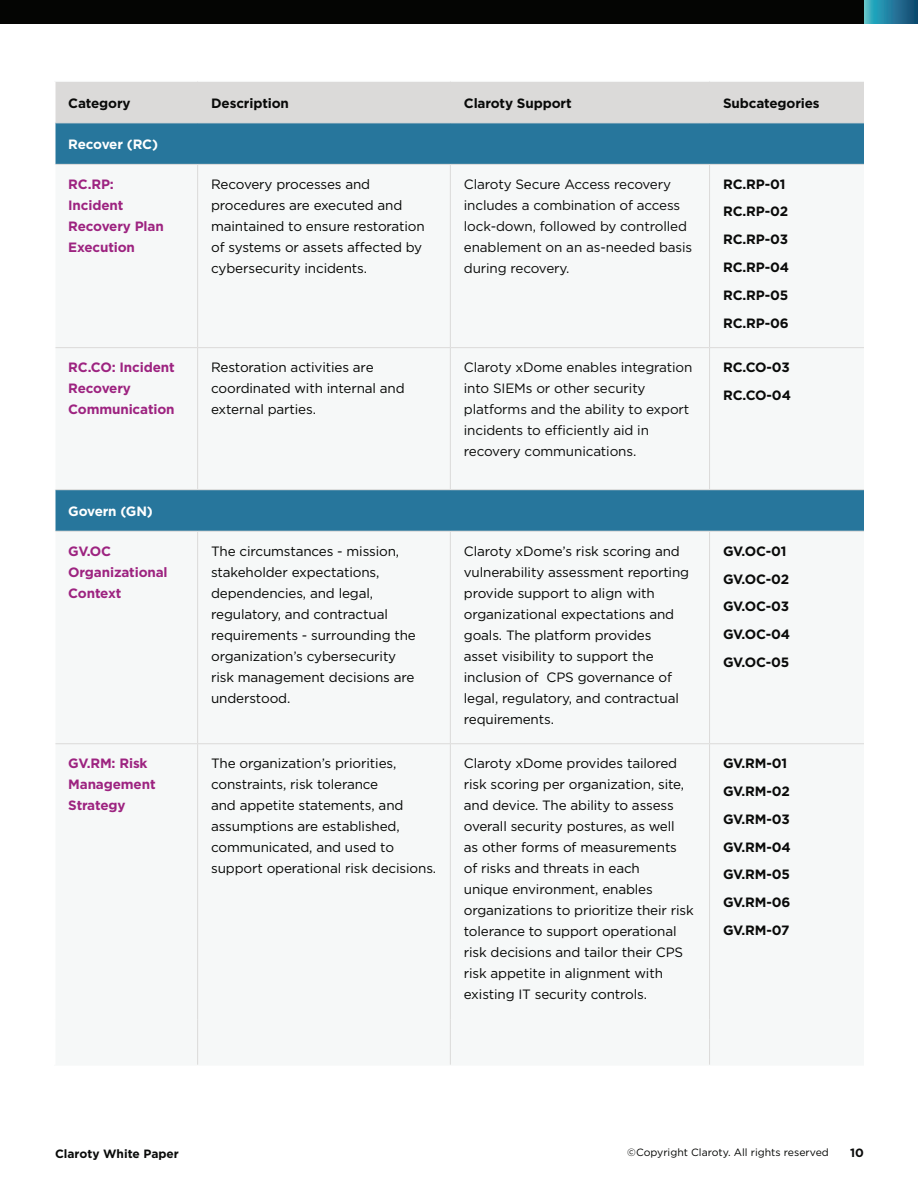
<style>
.page{position:relative;width:918px;height:1188px;background:#fff}
.page>*{position:absolute;margin:0;border:0;box-sizing:border-box;transform-origin:0 0}
.t1{font:13.5px/21px "Gotham";letter-spacing:-.01em;color:#040503}
.t2{font:13.5px/21px "Gotham";letter-spacing:-.01em;color:#090a09}
.t3{font:700 13.5px/27.8px "Gotham";letter-spacing:-.01em;color:#090a09}
.t4{font:700 13.5px/21px "Gotham";letter-spacing:-.01em;color:#9d2380}
.t5{font:700 13.5px "Gotham";letter-spacing:-.01em;color:#fff}
.t6{font:700 12px "Gotham";color:#090a09}
.t7{font:10.5px "Gotham";color:#040503}
</style>
<div class="page">
<div style="left:0;top:0;width:880px;height:24px;background:#040503"></div>
<svg style="left:864px;top:0;width:54px;height:24px"></svg>
<div style="left:56px;top:82px;width:808px;height:40px;background:#dbdad9"></div>
<div style="left:56px;top:123px;width:808px;height:41px;background:#27769c"></div>
<div style="left:56px;top:165px;width:808px;height:900px;background:#f6f8f8"></div>
<hr style="left:54px;top:81px;width:144px;height:1px;background:#f6f8f8">
<hr style="left:198px;top:81px;width:252px;height:1px;background:#f6f8f8">
<hr style="left:450px;top:81px;width:260px;height:1px;background:#f6f8f8">
<hr style="left:710px;top:81px;width:154px;height:1px;background:#f6f8f8">
<hr style="left:54px;top:1065px;width:144px;height:1px;background:#f6f8f8">
<hr style="left:198px;top:1065px;width:252px;height:1px;background:#f6f8f8">
<hr style="left:450px;top:1065px;width:260px;height:1px;background:#f6f8f8">
<hr style="left:710px;top:1065px;width:154px;height:1px;background:#f6f8f8">
<hr style="left:197px;top:82px;width:1px;height:40px;background:#dbdad9">
<hr style="left:450px;top:82px;width:1px;height:40px;background:#dbdad9">
<hr style="left:709px;top:82px;width:1px;height:40px;background:#dbdad9">
<hr style="left:56px;top:122px;width:142px;height:1px;background:#dbdad9">
<hr style="left:198px;top:122px;width:252px;height:1px;background:#dbdad9">
<hr style="left:450px;top:122px;width:260px;height:1px;background:#dbdad9">
<hr style="left:710px;top:122px;width:154px;height:1px;background:#dbdad9">
<hr style="left:56px;top:743px;width:142px;height:1px;background:#dbdad9">
<hr style="left:198px;top:743px;width:252px;height:1px;background:#dbdad9">
<hr style="left:450px;top:743px;width:260px;height:1px;background:#dbdad9">
<hr style="left:710px;top:743px;width:154px;height:1px;background:#dbdad9">
<hr style="left:56px;top:164px;width:142px;height:1px;background:#dbdad9">
<hr style="left:198px;top:164px;width:252px;height:1px;background:#dbdad9">
<hr style="left:197px;top:165px;width:1px;height:182px;background:#dbdad9">
<hr style="left:450px;top:164px;width:260px;height:1px;background:#dbdad9">
<hr style="left:450px;top:165px;width:1px;height:182px;background:#dbdad9">
<hr style="left:710px;top:164px;width:154px;height:1px;background:#dbdad9">
<hr style="left:709px;top:165px;width:1px;height:182px;background:#dbdad9">
<hr style="left:56px;top:347px;width:142px;height:1px;background:#dbdad9">
<hr style="left:198px;top:347px;width:252px;height:1px;background:#dbdad9">
<hr style="left:197px;top:348px;width:1px;height:141px;background:#dbdad9">
<hr style="left:450px;top:347px;width:260px;height:1px;background:#dbdad9">
<hr style="left:450px;top:348px;width:1px;height:141px;background:#dbdad9">
<hr style="left:710px;top:347px;width:154px;height:1px;background:#dbdad9">
<hr style="left:709px;top:348px;width:1px;height:141px;background:#dbdad9">
<hr style="left:56px;top:489px;width:142px;height:1px;background:#dbdad9">
<hr style="left:198px;top:489px;width:252px;height:1px;background:#dbdad9">
<hr style="left:450px;top:489px;width:260px;height:1px;background:#dbdad9">
<hr style="left:710px;top:489px;width:154px;height:1px;background:#dbdad9">
<hr style="left:56px;top:531px;width:142px;height:1px;background:#dbdad9">
<hr style="left:198px;top:531px;width:252px;height:1px;background:#dbdad9">
<hr style="left:197px;top:532px;width:1px;height:211px;background:#dbdad9">
<hr style="left:450px;top:531px;width:260px;height:1px;background:#dbdad9">
<hr style="left:450px;top:532px;width:1px;height:211px;background:#dbdad9">
<hr style="left:710px;top:531px;width:154px;height:1px;background:#dbdad9">
<hr style="left:709px;top:532px;width:1px;height:211px;background:#dbdad9">
<hr style="left:197px;top:744px;width:1px;height:275px;background:#dbdad9">
<hr style="left:450px;top:744px;width:1px;height:275px;background:#dbdad9">
<hr style="left:709px;top:744px;width:1px;height:275px;background:#dbdad9">
<hr style="left:197px;top:1019px;width:1px;height:46px;background:#dbdad9">
<hr style="left:450px;top:1019px;width:1px;height:46px;background:#dbdad9">
<hr style="left:709px;top:1019px;width:1px;height:46px;background:#dbdad9">
<p class="t3" style="left:68px;top:89px;width:64px">Category</p>
<p class="t3" style="left:211px;top:89px;width:79px">Description</p>
<p class="t3" style="left:464px;top:89px;width:109px">Claroty Support</p>
<p class="t3" style="left:723px;top:89px;width:98px">Subcategories</p>
<p class="t5" style="left:68px;top:135px;width:91px">Recover (RC)</p>
<p class="t4" style="left:68px;top:173px;width:97px">RC.RP:<br>Incident<br>Recovery Plan<br>Execution</p>
<p class="t1" style="left:211px;top:173px;width:215px">Recovery processes and procedures are executed and maintained to ensure restoration of systems or assets affected by cybersecurity incidents.</p>
<p class="t2" style="left:464px;top:173px;width:230px">Claroty Secure Access recovery includes a combination of access lock-down, followed by controlled enablement on an as-needed basis during recovery.</p>
<p class="t3" style="left:723px;top:170px;width:68px">RC.RP-01<br>RC.RP-02<br>RC.RP-03<br>RC.RP-04<br>RC.RP-05<br>RC.RP-06</p>
<p class="t4" style="left:68px;top:357px;width:108px">RC.CO: Incident<br>Recovery<br>Communication</p>
<p class="t1" style="left:211px;top:357px;width:195px">Restoration activities are coordinated with internal and external parties.</p>
<p class="t2" style="left:464px;top:357px;width:230px">Claroty xDome enables integration into SIEMs or other security platforms and the ability to export incidents to efficiently aid in recovery communications.</p>
<p class="t3" style="left:723px;top:353px;width:69px">RC.CO-03<br>RC.CO-04</p>
<p class="t5" style="left:68px;top:502px;width:86px">Govern (GN)</p>
<p class="t4" style="left:68px;top:540px;width:101px">GV.OC<br>Organizational<br>Context</p>
<p class="t1" style="left:211px;top:540px;width:206px">The circumstances - mission, stakeholder expectations, dependencies, and legal, regulatory, and contractual requirements - surrounding the organization’s cybersecurity risk management decisions are understood.</p>
<p class="t1" style="left:464px;top:540px;width:227px">Claroty xDome’s risk scoring and vulnerability assessment reporting provide support to align with organizational expectations and goals. The platform provides<br>asset visibility to support the inclusion of CPS governance of legal, regulatory, and contractual requirements.</p>
<p class="t3" style="left:723px;top:537px;width:69px">GV.OC-01<br>GV.OC-02<br>GV.OC-03<br>GV.OC-04<br>GV.OC-05</p>
<p class="t4" style="left:68px;top:753px;width:89px">GV.RM: Risk<br>Management<br>Strategy</p>
<p class="t1" style="left:211px;top:753px;width:227px">The organization’s priorities, constraints, risk tolerance<br>and appetite statements, and assumptions are established, communicated, and used to support operational risk decisions.</p>
<p class="t1" style="left:464px;top:753px;width:231px">Claroty xDome provides tailored risk scoring per organization, site, and device. The ability to assess overall security postures, as well<br>as other forms of measurements of risks and threats in each<br>unique environment, enables organizations to prioritize their risk tolerance to support operational risk decisions and tailor their CPS risk appetite in alignment with existing IT security controls.</p>
<p class="t3" style="left:723px;top:750px;width:69px">GV.RM-01<br>GV.RM-02<br>GV.RM-03<br>GV.RM-04<br>GV.RM-05<br>GV.RM-06<br>GV.RM-07</p>
<p class="t6" style="left:55px;top:1145px;width:125px">Claroty White Paper</p>
<p class="t7" style="left:627px;top:1146px;width:203px">©Copyright Claroty. All rights reserved</p>
<p class="t6" style="left:850px;top:1144px;width:15px">10</p>
</div>
